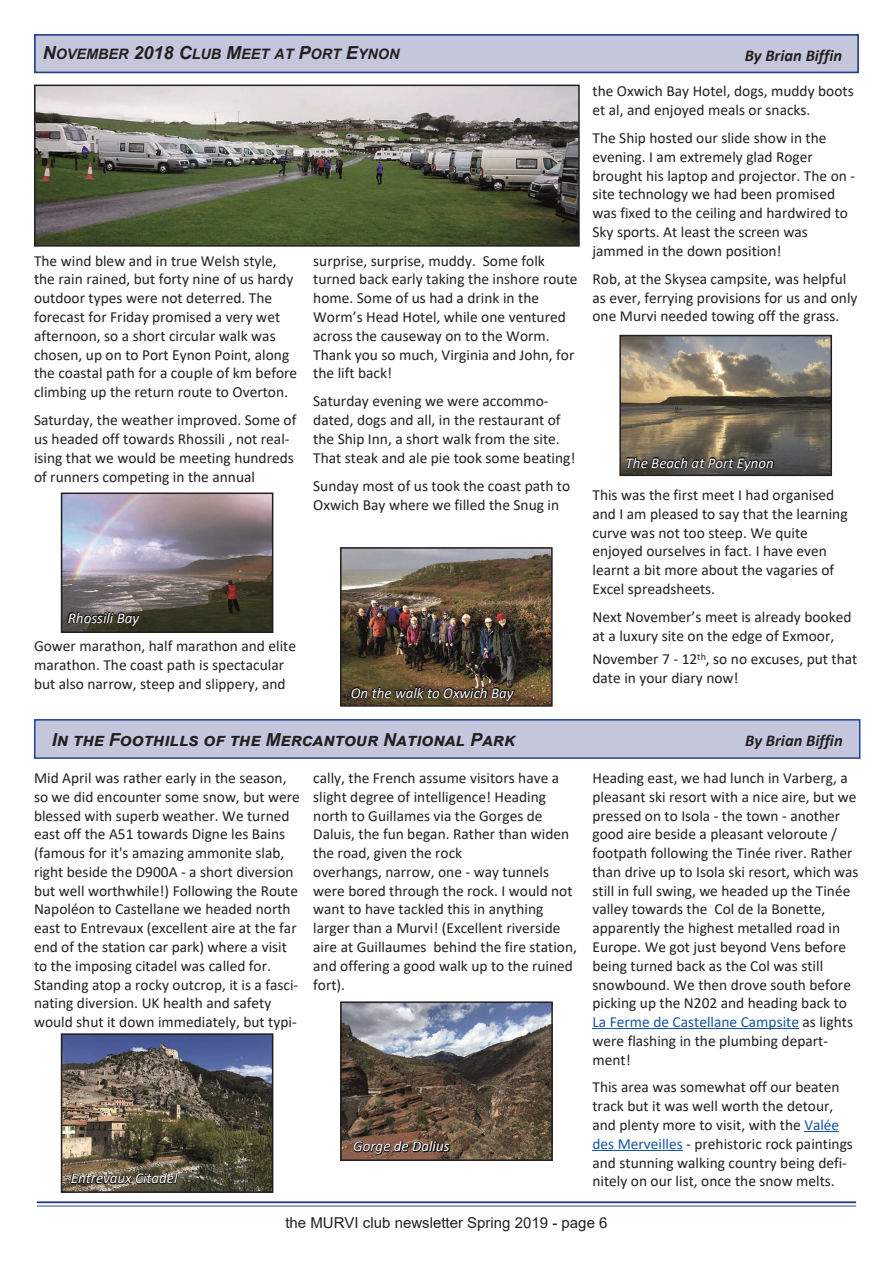
<style>
.page{position:relative;width:893px;height:1263px;background:#fff}
.page>*{position:absolute;margin:0;border:0;box-sizing:border-box;transform-origin:0 0}
.t1{font:italic 700 18px "Arial";color:#231f20}
.t2{font:italic 700 16.5px "Calibri";color:#231f20}
.t3{font:15.45px/18.8px "Calibri";color:#231f20}
.t4{font:15.3px/18.8px "Calibri";color:#231f20}
.t5{font:italic 15px "Calibri";color:#fff}
.t6{font:15px "Arial";color:#231f20}
.t7{font:italic 700 14.4px "Arial";color:#231f20}
.s1{font-size:18px}
.s2{color:#1853a4}
</style>
<div class="page">
<hr style="left:37px;top:1205px;width:819px;height:1px;background:#243f8a">
<hr style="left:37px;top:1201px;width:819px;height:2px;background:#243f8a">
<div style="left:34px;top:34px;width:825px;height:39px;background:#c4c7db;border:2px solid #243f8a"></div>
<img style="left:64px;top:495px;width:206px;height:135px">
<div style="left:61px;top:492px;width:212px;height:141px;border:2px solid #231f20"></div>
<img style="left:67px;top:606px;width:96px;height:22px">
<img style="left:343px;top:550px;width:207px;height:154px">
<div style="left:340px;top:547px;width:213px;height:160px;border:2px solid #231f20"></div>
<img style="left:350px;top:681px;width:190px;height:22px">
<img style="left:622px;top:338px;width:207px;height:135px">
<div style="left:619px;top:335px;width:213px;height:141px;border:2px solid #231f20"></div>
<img style="left:624px;top:451px;width:167px;height:22px">
<img style="left:37px;top:88px;width:540px;height:156px">
<div style="left:34px;top:85px;width:546px;height:162px;border:2px solid #231f20"></div>
<hr style="left:592px;top:1028px;width:207px;height:1px;background:#1853a4">
<hr style="left:804px;top:1131px;width:35px;height:1px;background:#1853a4">
<hr style="left:592px;top:1150px;width:91px;height:1px;background:#1853a4">
<div style="left:35px;top:720px;width:825px;height:38px;background:#c4c7db"></div>
<div style="left:34px;top:719px;width:826px;height:40px;border:2px solid #204395"></div>
<img style="left:64px;top:1036px;width:206px;height:154px">
<div style="left:61px;top:1033px;width:212px;height:160px;border:2px solid #231f20"></div>
<img style="left:70px;top:1167px;width:150px;height:21px">
<img style="left:343px;top:1004px;width:207px;height:154px">
<div style="left:340px;top:1001px;width:213px;height:160px;border:2px solid #231f20"></div>
<img style="left:352px;top:1135px;width:113px;height:21px">
<p class="t7" style="left:43px;top:49px;width:358px"><span class="s1">N</span>OVEMBER <span class="s1">2018 C</span>LUB <span class="s1">M</span>EET AT <span class="s1">P</span>ORT <span class="s1">E</span>YNON</p>
<p class="t2" style="left:745px;top:49px;width:99px">By Brian Biffin</p>
<p class="t3" style="left:34px;top:252px;width:265px">The wind blew and in true Welsh style, the rain rained, but forty nine of us hardy outdoor types were not deterred. The forecast for Friday promised a very wet afternoon, so a short circular walk was chosen, up on to Port Eynon Point, along the coastal path for a couple of km before climbing up the return route to Overton.</p>
<p class="t3" style="left:34px;top:412px;width:264px">Saturday, the weather improved. Some of us headed off towards Rhossili , not real&shy;ising that we would be meeting hundreds of runners competing in the annual</p>
<p class="t5" style="left:68px;top:611px;width:73px">Rhossili Bay</p>
<p class="t3" style="left:34px;top:638px;width:264px">Gower marathon, half marathon and elite marathon. The coast path is spectacular but also narrow, steep and slippery, and</p>
<p class="t3" style="left:313px;top:252px;width:266px">surprise, surprise, muddy. Some folk turned back early taking the inshore route home. Some of us had a drink in the Worm’s Head Hotel, while one ventured across the causeway on to the Worm.<br>Thank you so much, Virginia and John, for the lift back!</p>
<p class="t3" style="left:313px;top:393px;width:264px">Saturday evening we were accommo&shy;dated, dogs and all, in the restaurant of the Ship Inn, a short walk from the site.<br>That steak and ale pie took some beating!</p>
<p class="t3" style="left:313px;top:477px;width:258px">Sunday most of us took the coast path to<br>Oxwich Bay where we filled the Snug in</p>
<p class="t5" style="left:351px;top:686px;width:164px">On the walk to Oxwich Bay</p>
<p class="t3" style="left:592px;top:83px;width:263px">the Oxwich Bay Hotel, dogs, muddy boots et al, and enjoyed meals or snacks.</p>
<p class="t3" style="left:592px;top:130px;width:264px">The Ship hosted our slide show in the evening. I am extremely glad Roger brought his laptop and projector. The on - site technology we had been promised was fixed to the ceiling and hardwired to Sky sports. At least the screen was jammed in the down position!</p>
<p class="t3" style="left:592px;top:271px;width:266px">Rob, at the Skysea campsite, was helpful as ever, ferrying provisions for us and only one Murvi needed towing off the grass.</p>
<p class="t5" style="left:626px;top:456px;width:150px">The Beach at Port Eynon</p>
<p class="t3" style="left:592px;top:487px;width:257px">This was the first meet I had organised and I am pleased to say that the learning curve was not too steep. We quite enjoyed ourselves in fact. I have even learnt a bit more about the vagaries of Excel spreadsheets.</p>
<p class="t3" style="left:592px;top:609px;width:261px">Next November’s meet is already booked at a luxury site on the edge of Exmoor,</p>
<p class="t3" style="left:592px;top:651px;width:266px">November 7 - 12<sup>th</sup>, so no excuses, put that date in your diary now!</p>
<p class="t1" style="left:52px;top:733px;width:466px">I˨˩˩ ˩˥˩˨˨˩˨˨˥ F˩˥˩˥˩˥˩˨˨˩˨˩˨˩˧˨˩˧˩˥˨ ˩˥˨˨˦ ˩˥˩˨˨˩˨˨˥ M˨˨˥˩˥˧˨˧˨˨˧˦˨˩˩˩˥˩˩˥˩˦˩˥˧ N˨˧˦˩˥˩˨˩˩˥˨˩˩˨˧˦˨˩˧ P˨˧˦˩˥˧˨˩˦</p>
<p class="t2" style="left:745px;top:733px;width:99px">By Brian Biffin</p>
<p class="t4" style="left:34px;top:770px;width:267px">Mid April was rather early in the season, so we did encounter some snow, but were blessed with superb weather. We turned east off the A51 towards Digne les Bains (famous for it's amazing ammonite slab, right beside the D900A - a short diversion but well worthwhile!) Following the Route Napoléon to Castellane we headed north east to Entrevaux (excellent aire at the far end of the station car park) where a visit to the imposing citadel was called for.<br>Standing atop a rocky outcrop, it is a fasci&shy;nating diversion. UK health and safety would shut it down immediately, but typi-</p>
<p class="t4" style="left:313px;top:770px;width:265px">cally, the French assume visitors have a slight degree of intelligence! Heading north to Guillames via the Gorges de Daluis, the fun began. Rather than widen the road, given the rock<br>overhangs, narrow, one - way tunnels were bored through the rock. I would not want to have tackled this in anything larger than a Murvi! (Excellent riverside aire at Guillaumes behind the fire station, and offering a good walk up to the ruined fort).</p>
<p class="t4" style="left:592px;top:770px;width:268px">Heading east, we had lunch in Varberg, a pleasant ski resort with a nice aire, but we pressed on to Isola - the town - another good aire beside a pleasant veloroute / footpath following the Tinée river. Rather than drive up to Isola ski resort, which was still in full swing, we headed up the Tinée valley towards the Col de la Bonette, apparently the highest metalled road in Europe. We got just beyond Vens before being turned back as the Col was still snowbound. We then drove south before picking up the N202 and heading back to <span class="s2">La Ferme de Castellane Campsite</span> as lights were flashing in the plumbing depart&shy;ment!</p>
<p class="t4" style="left:592px;top:1079px;width:262px">This area was somewhat off our beaten track but it was well worth the detour, and plenty more to visit, with the <span class="s2">Valée des Merveilles</span> - prehistoric rock paintings and stunning walking country being defi&shy;nitely on our list, once the snow melts.</p>
<p class="t5" style="left:353px;top:1140px;width:98px">Gorge de Dalius</p>
<p class="t5" style="left:71px;top:1172px;width:108px">Entrevaux Citadel</p>
<p class="t6" style="left:285px;top:1217px;width:324px">the MURVI club newsletter Spring 2019 - page 6</p>
</div>
